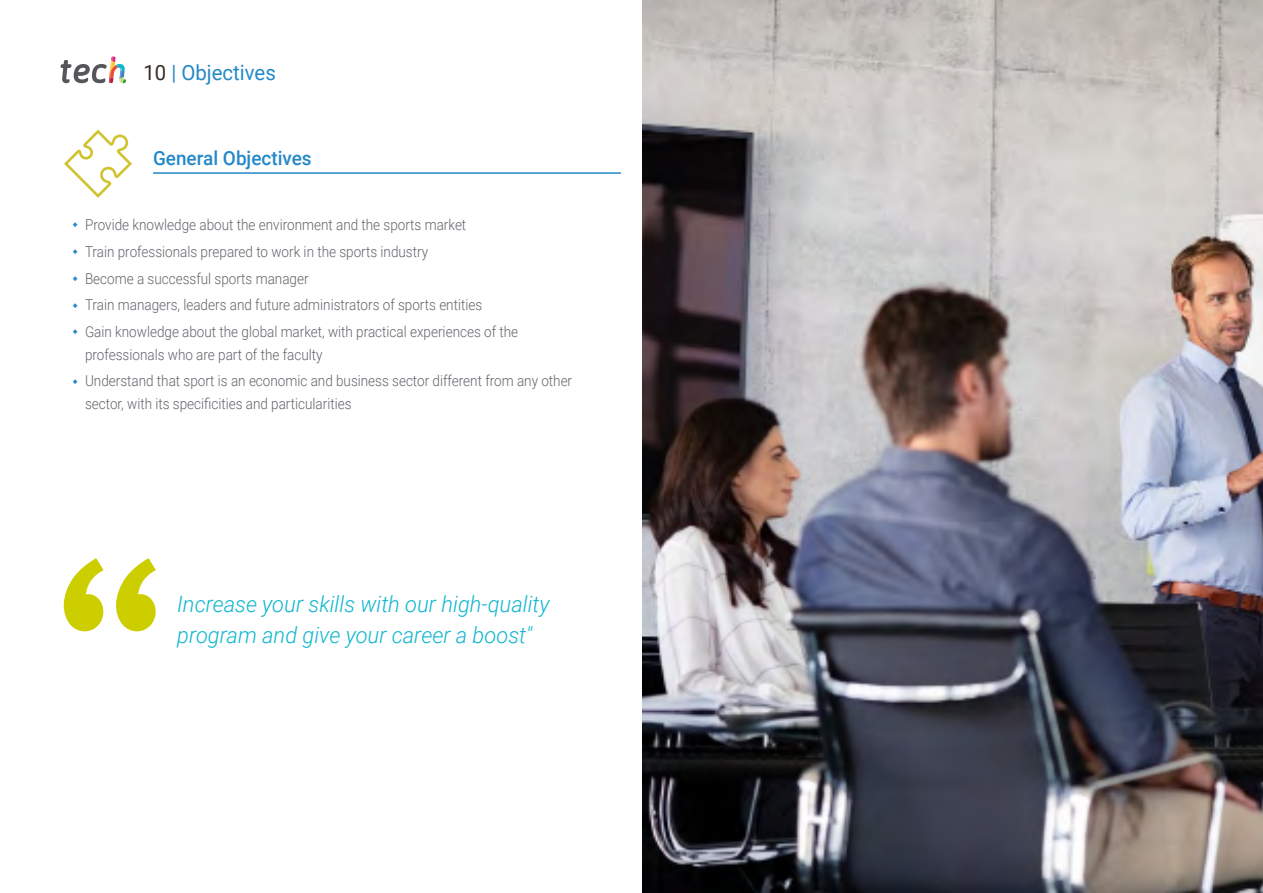
<style>
.page{position:relative;width:1263px;height:893px;background:#fff}
.page>*{position:absolute;margin:0;border:0;box-sizing:border-box;transform-origin:0 0}
.t1{font:italic 300 22.5px/31.5px "Roboto";color:#0fb6cf}
.t2{font:21px "Roboto";color:#2488c9}
.t3{font:500 19.5px "Roboto";color:#2488c9}
.t4{font:300 15px/26.7px "Roboto";color:#61646a;scale:.9 1}
.s1{color:#312e20}
</style>
<div class="page">
<hr style="left:153px;top:173px;width:468px;height:1px;background:#2488c9">
<svg style="left:64px;top:130px;width:68px;height:68px"></svg>
<img style="left:642px;top:0;width:621px;height:893px">
<svg style="left:61px;top:57px;width:65px;height:27px"></svg>
<svg style="left:64px;top:558px;width:92px;height:73px"></svg>
<h2 class="t2" style="left:144px;top:57px;width:134px"><span class="s1">10</span> | Objectives</h2>
<h3 class="t3" style="left:153px;top:144px;width:160px">General Objectives</h3>
<p class="t4" style="left:85px;top:211px;width:483px">Provide knowledge about the environment and the sports market<br>Train professionals prepared to work in the sports industry<br>Become a successful sports manager<br>Train managers, leaders and future administrators of sports entities<br>Gain knowledge about the global market, with practical experiences of the</p>
<p class="t4" style="left:85px;top:340px;width:543px">professionals who are part of the faculty<br>Understand that sport is an economic and business sector different from any other</p>
<p class="t4" style="left:85px;top:390px;width:298px">sector, with its specificities and particularities</p>
<h1 class="t1" style="left:177px;top:587px;width:374px">Increase your skills with our high-quality program and give your career a boost"</h1>
</div>
